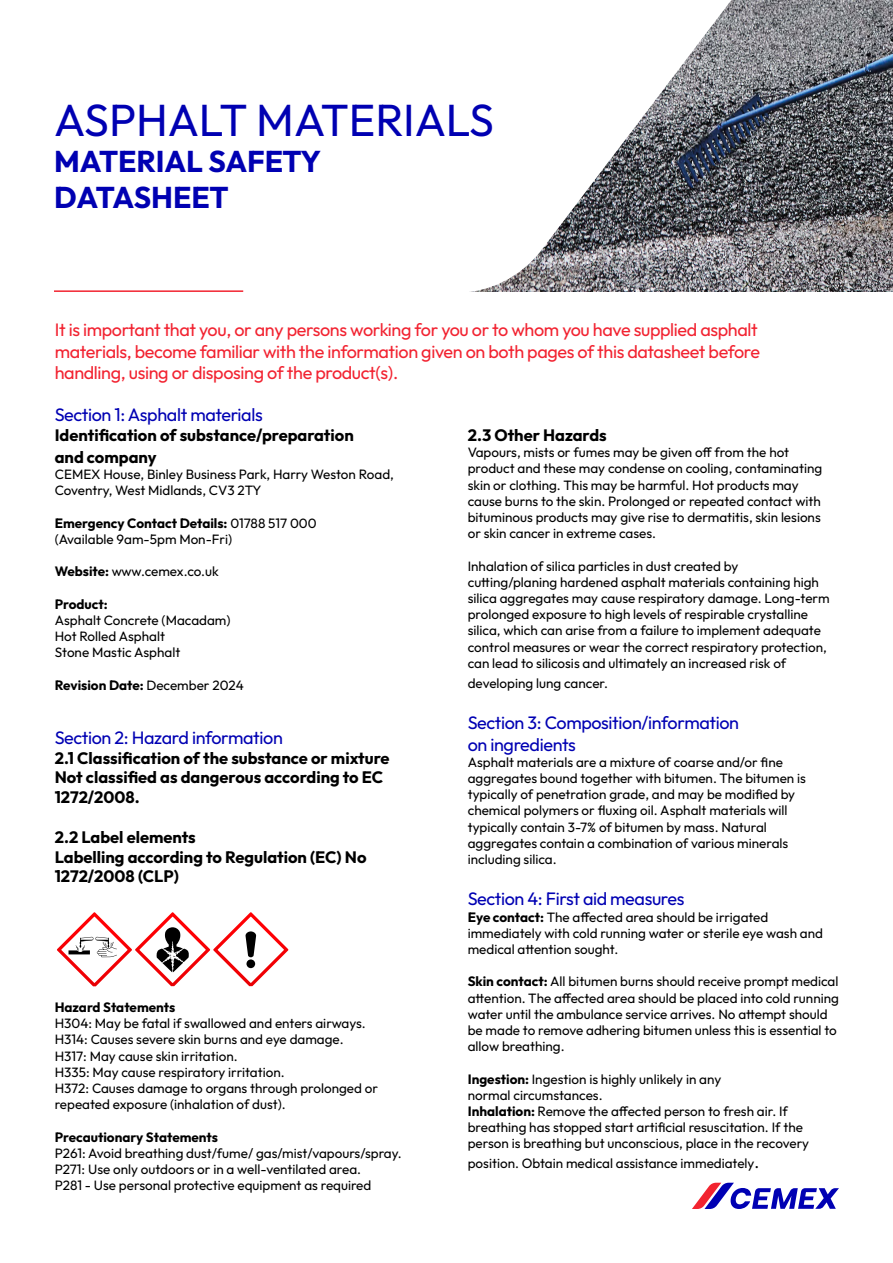
<style>
.page{position:relative;width:893px;height:1263px;background:#fff}
.page>*{position:absolute;margin:0;border:0;box-sizing:border-box;transform-origin:0 0}
.t1{font:45px "Outfit";letter-spacing:-.01em;color:#0000b2}
.t2{font:700 30px/36px "Outfit";letter-spacing:-.01em;color:#0000b2}
.t3{font:18px/21.6px "Outfit";letter-spacing:-.02em;color:#f22331}
.t4{font:18px/21.6px "Outfit";letter-spacing:-.02em;color:#0000b3}
.t5{font:700 16.5px/19.8px "Outfit";color:#000}
.t6{font:13.5px/16.2px "Outfit";color:#000}
.t7{font:700 13.5px "Outfit";color:#000}
.s1{font-weight:700}
.s2{font-weight:400}
.s3{font-size:16.5px}
</style>
<div class="page">
<img style="left:752px;top:0;width:141px;height:292px">
<svg style="left:243px;top:0;width:509px;height:292px"></svg>
<hr style="left:54px;top:290px;width:189px;height:2px;background:#f22430">
<svg style="left:692px;top:1183px;width:147px;height:26px"></svg>
<svg style="left:57px;top:912px;width:231px;height:74px"></svg>
<h1 class="t1" style="left:54px;top:95px;width:442px">ASPHALT MATERIALS</h1>
<h2 class="t2" style="left:54px;top:144px;width:269px">MATERIAL SAFETY<br>DATASHEET</h2>
<h3 class="t3" style="left:55px;top:319px;width:707px">It is important that you, or any persons working for you or to whom you have supplied asphalt materials, become familiar with the information given on both pages of this datasheet before handling, using or disposing of the product(s).</h3>
<h3 class="t4" style="left:55px;top:404px;width:209px">Section 1: Asphalt materials</h3>
<p class="t5" style="left:55px;top:425px;width:301px;line-height:21.6px">Identification of substance/preparation and company</p>
<p class="t6" style="left:55px;top:466px;width:341px">CEMEX House, Binley Business Park, Harry Weston Road,<br>Coventry, West Midlands, CV3 2TY</p>
<p class="t6" style="left:55px;top:515px;width:263px"><span class="s1">Emergency Contact Details:</span> 01788 517 000 (Available 9am-5pm Mon-Fri)</p>
<p class="t6" style="left:55px;top:563px;width:166px"><span class="s1">Website:</span> www.cemex.co.uk</p>
<p class="t7" style="left:55px;top:596px;width:55px">Product:</p>
<p class="t6" style="left:55px;top:612px;width:177px">Asphalt Concrete (Macadam)<br>Hot Rolled Asphalt<br>Stone Mastic Asphalt</p>
<p class="t7" style="left:55px;top:677px;width:191px">Revision Date: <span class="s2">December 2024</span></p>
<h3 class="t4" style="left:55px;top:726px;width:230px">Section 2: Hazard information</h3>
<p class="t5" style="left:55px;top:748px;width:336px">2.1 Classification of the substance or mixture<br>Not classified as dangerous according to EC<br>1272/2008.</p>
<p class="t5" style="left:55px;top:827px;width:313px">2.2 Label elements<br>Labelling according to Regulation (EC) No<br>1272/2008 (CLP)</p>
<p class="t7" style="left:55px;top:999px;width:122px">Hazard Statements</p>
<p class="t6" style="left:55px;top:1015px;width:325px">H304: May be fatal if swallowed and enters airways.<br>H314: Causes severe skin burns and eye damage.<br>H317: May cause skin irritation.<br>H335: May cause respiratory irritation.<br>H372: Causes damage to organs through prolonged or repeated exposure (inhalation of dust).</p>
<p class="t7" style="left:55px;top:1129px;width:165px">Precautionary Statements</p>
<p class="t6" style="left:55px;top:1145px;width:348px">P261: Avoid breathing dust/fume/ gas/mist/vapours/spray.<br>P271: Use only outdoors or in a well-ventilated area.<br>P281 - Use personal protective equipment as required</p>
<p class="t5" style="left:468px;top:425px;width:141px">2.3 Other Hazards</p>
<p class="t6" style="left:468px;top:444px;width:356px">Vapours, mists or fumes may be given off from the hot product and these may condense on cooling, contaminating skin or clothing. This may be harmful. Hot products may cause burns to the skin. Prolonged or repeated contact with bituminous products may give rise to dermatitis, skin lesions or skin cancer in extreme cases.</p>
<p class="t6" style="left:468px;top:558px;width:363px">Inhalation of silica particles in dust created by cutting/planing hardened asphalt materials containing high silica aggregates may cause respiratory damage. Long-term prolonged exposure to high levels of respirable crystalline silica, which can arise from a failure to implement adequate control measures or wear the correct respiratory protection, can lead to silicosis and ultimately an increased risk of</p>
<p class="t6" style="left:468px;top:675px;width:142px">developing lung cancer.</p>
<h3 class="t4" style="left:468px;top:712px;width:273px">Section 3: Composition/information on ingredients</h3>
<p class="t6" style="left:468px;top:754px;width:340px">Asphalt materials are a mixture of coarse and/or fine aggregates bound together with bitumen. The bitumen is typically of penetration grade, and may be modified by chemical polymers or fluxing oil. Asphalt materials will typically contain 3-7% of bitumen by mass. Natural aggregates contain a combination of various minerals including silica.</p>
<h3 class="t4" style="left:468px;top:888px;width:218px">Section 4: First aid measures</h3>
<p class="t6" style="left:468px;top:909px;width:357px"><span class="s1">Eye contact:</span> The affected area should be irrigated immediately with cold running water or sterile eye wash and medical attention sought.</p>
<p class="t6" style="left:468px;top:973px;width:373px"><span class="s1">Skin contact:</span> All bitumen burns should receive prompt medical attention. The affected area should be placed into cold running water until the ambulance service arrives. No attempt should be made to remove adhering bitumen unless this is essential to allow breathing.</p>
<p class="t6" style="left:468px;top:1071px;width:343px"><span class="s1">Ingestion:</span> Ingestion is highly unlikely in any<br>normal circumstances.<br><span class="s1">Inhalation:</span> Remove the affected person to fresh air. If breathing has stopped start artificial resuscitation. If the person is breathing but unconscious, place in the recovery</p>
<p class="t6" style="left:468px;top:1155px;width:293px">position. Obtain medical assistance immediately<span class="s3">.</span></p>
</div>
